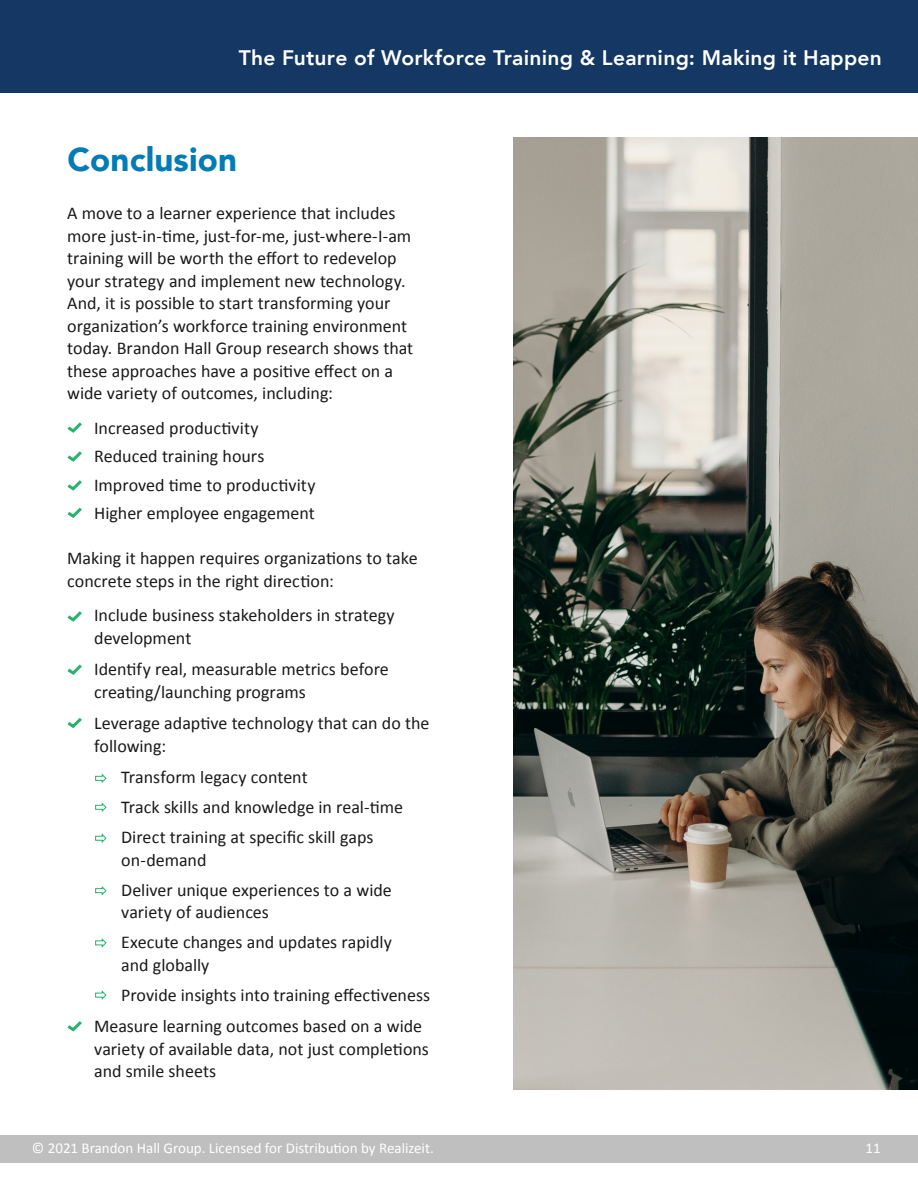
<style>
.page{position:relative;width:918px;height:1188px;background:#fff}
.page>*{position:absolute;margin:0;border:0;box-sizing:border-box;transform-origin:0 0}
.t1{font:900 33px "Avenir";letter-spacing:.005em;color:#027bb6}
.t2{font:800 21px "Avenir";letter-spacing:.01em;color:#fff}
.body_copy{font:18px/22.5px "Calibri";color:#1a1a1a}
.t3{font:15px "Calibri";color:#fff}
</style>
<div class="page">
<div style="left:0;top:0;width:918px;height:92px;background:#143863"></div>
<div style="left:0;top:1136px;width:918px;height:27px;background:#bfbfbf"></div>
<svg style="left:67px;top:422px;width:15px;height:11px"></svg>
<svg style="left:67px;top:451px;width:15px;height:11px"></svg>
<svg style="left:67px;top:480px;width:15px;height:11px"></svg>
<svg style="left:67px;top:507px;width:15px;height:11px"></svg>
<svg style="left:67px;top:611px;width:15px;height:11px"></svg>
<svg style="left:67px;top:664px;width:15px;height:11px"></svg>
<svg style="left:67px;top:717px;width:15px;height:12px"></svg>
<svg style="left:67px;top:1021px;width:15px;height:11px"></svg>
<svg style="left:95px;top:774px;width:12px;height:9px"></svg>
<svg style="left:95px;top:803px;width:12px;height:9px"></svg>
<svg style="left:95px;top:834px;width:12px;height:9px"></svg>
<svg style="left:95px;top:886px;width:12px;height:10px"></svg>
<svg style="left:95px;top:938px;width:12px;height:10px"></svg>
<svg style="left:95px;top:991px;width:12px;height:9px"></svg>
<img style="left:513px;top:138px;width:405px;height:952px">
<p class="t2" style="left:239px;top:41px;width:645px">The Future of Workforce Training &amp; Learning: Making it Happen</p>
<p class="t1" style="left:68px;top:131px;width:171px">Conclusion</p>
<p class="body_copy" style="left:67px;top:201px;width:348px">A move to a learner experience that includes more just-in-time, just-for-me, just-where-I-am training will be worth the effort to redevelop your strategy and implement new technology.<br>And, it is possible to start transforming your organization’s workforce training environment today. Brandon Hall Group research shows that these approaches have a positive effect on a wide variety of outcomes, including:</p>
<p class="body_copy" style="left:94px;top:415px;width:166px">Increased productivity</p>
<p class="body_copy" style="left:94px;top:444px;width:172px">Reduced training hours</p>
<p class="body_copy" style="left:94px;top:472px;width:223px">Improved time to productivity</p>
<p class="body_copy" style="left:94px;top:501px;width:222px">Higher employee engagement</p>
<p class="body_copy" style="left:67px;top:546px;width:352px">Making it happen requires organizations to take concrete steps in the right direction:</p>
<p class="body_copy" style="left:94px;top:603px;width:302px">Include business stakeholders in strategy development</p>
<p class="body_copy" style="left:94px;top:657px;width:296px">Identify real, measurable metrics before creating/launching programs</p>
<p class="body_copy" style="left:94px;top:711px;width:337px">Leverage adaptive technology that can do the following:</p>
<p class="body_copy" style="left:121px;top:765px;width:188px">Transform legacy content</p>
<p class="body_copy" style="left:121px;top:795px;width:284px">Track skills and knowledge in real-time</p>
<p class="body_copy" style="left:121px;top:825px;width:254px">Direct training at specific skill gaps</p>
<p class="body_copy" style="left:121px;top:847px;width:87px">on-demand</p>
<p class="body_copy" style="left:121px;top:877px;width:272px">Deliver unique experiences to a wide variety of audiences</p>
<p class="body_copy" style="left:121px;top:930px;width:272px">Execute changes and updates rapidly</p>
<p class="body_copy" style="left:121px;top:952px;width:90px">and globally</p>
<p class="body_copy" style="left:121px;top:982px;width:311px">Provide insights into training effectiveness</p>
<p class="body_copy" style="left:94px;top:1014px;width:336px">Measure learning outcomes based on a wide variety of available data, not just completions and smile sheets</p>
<p class="t3" style="left:32px;top:1138px;width:403px">© 2021 Brandon Hall Group. Licensed for Distribution by Realizeit.</p>
<p class="t3" style="left:866px;top:1138px;width:17px">11</p>
</div>
